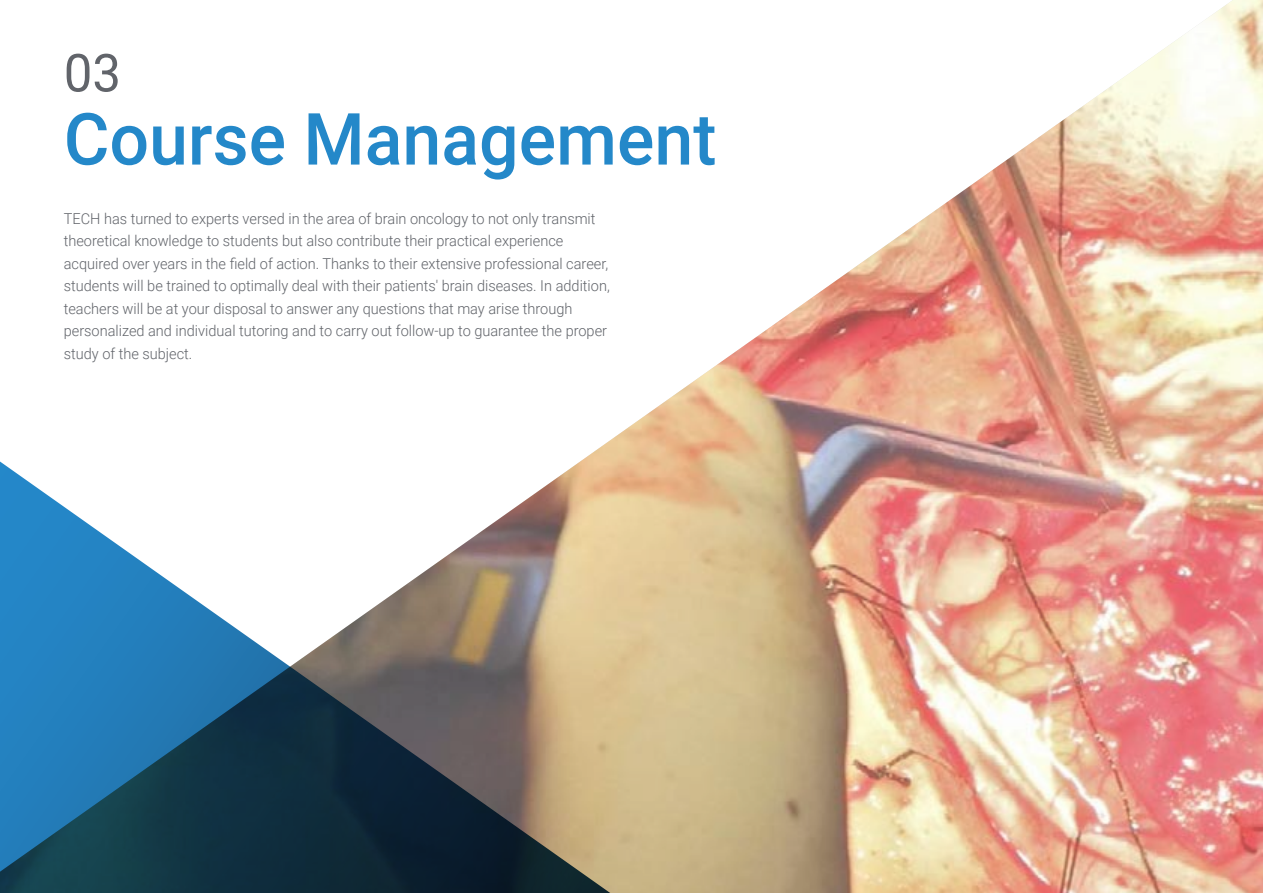
<style>
.page{position:relative;width:1263px;height:893px;background:#fff}
.page>*{position:absolute;margin:0;border:0;box-sizing:border-box;transform-origin:0 0}
.t1{font:500 72px "Roboto";color:#2488c9}
.t2{font:52.5px "Roboto";color:#61646a}
.t3{font:300 15px/22.5px "Roboto";color:#61646a}
</style>
<div class="page">
<img style="left:602px;top:0;width:661px;height:893px">
<svg style="left:0;top:446px;width:640px;height:447px"></svg>
<h2 class="t2" style="left:64px;top:36px;width:59px">03</h2>
<h1 class="t1" style="left:64px;top:89px;width:654px">Course Management</h1>
<p class="t3" style="left:64px;top:207px;width:547px">TECH has turned to experts versed in the area of brain oncology to not only transmit theoretical knowledge to students but also contribute their practical experience acquired over years in the field of action. Thanks to their extensive professional career, students will be trained to optimally deal with their patients' brain diseases. In addition, teachers will be at your disposal to answer any questions that may arise through personalized and individual tutoring and to carry out follow-up to guarantee the proper study of the subject.</p>
</div>
